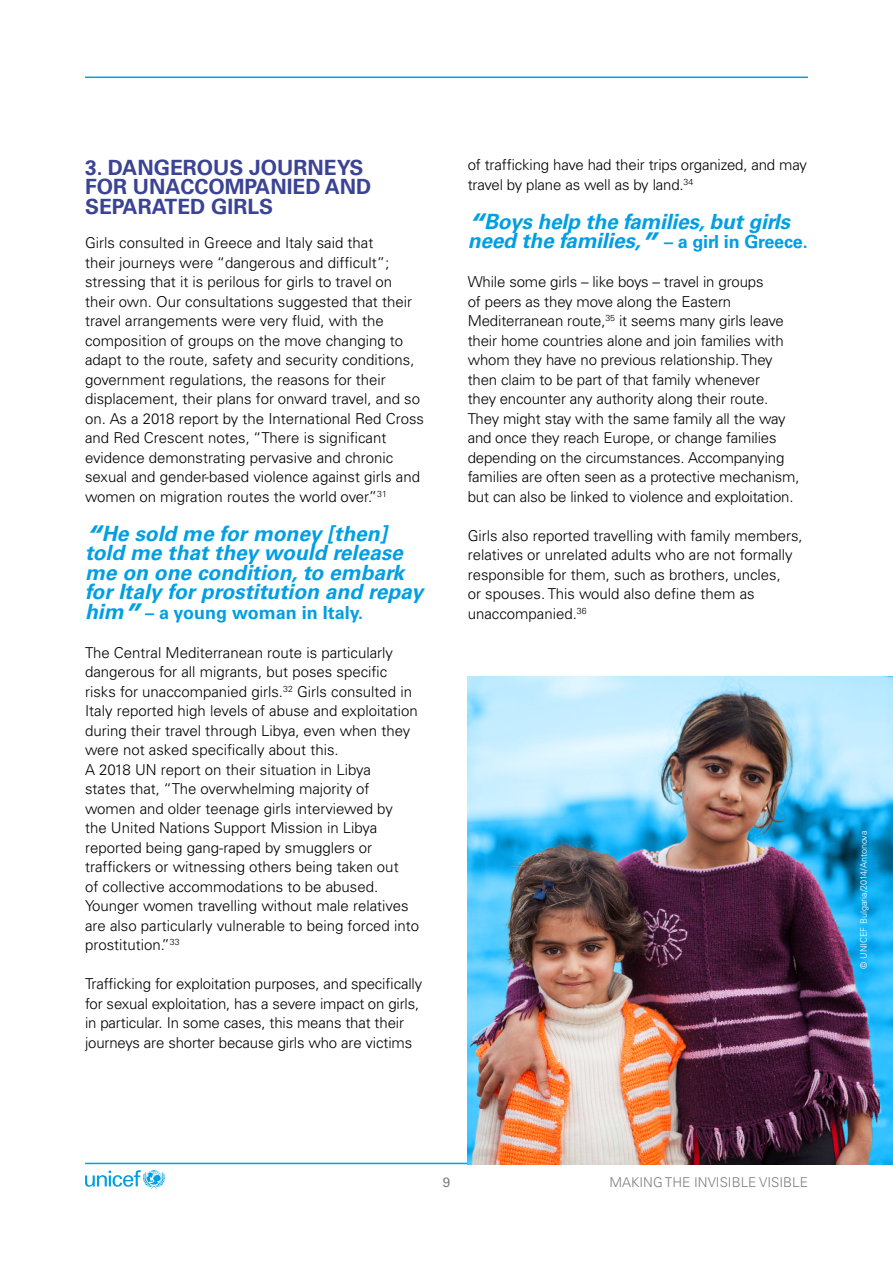
<style>
.page{position:relative;width:893px;height:1263px;background:#fff}
.page>*{position:absolute;margin:0;border:0;box-sizing:border-box;transform-origin:0 0}
.t1{font:italic 700 21px/19.5px "Univers LT Pro 65";color:#009fe3}
.t2{font:700 21px/19.5px "Univers LT Pro 65";color:#3b4395}
.t3{font:700 18px "Univers LT Pro 65";color:#009fe3}
.t4{font:300 15px/19.5px "Univers LT Pro 45";color:#000}
.t5{font:300 13.5px "Univers LT Pro 45";color:#7f7b7d}
.t6{font:13.5px "Univers LT Std";color:#7f7b7d}
.t7{font:300 9px "Univers LT Pro 45";color:#fff}
.s1{font-size:30px}
.s2{font-style:italic;font-size:21px}
.s3{font-style:italic;font-size:30px}
.s4{font-style:normal;font-size:18px}
</style>
<div class="page">
<svg style="left:85px;top:1170px;width:80px;height:18px"></svg>
<hr style="left:85px;top:1163px;width:383px;height:1px;background:#009fe3">
<hr style="left:85px;top:77px;width:723px;height:1px;background:#009fe3">
<img style="left:468px;top:676px;width:425px;height:488px">
<h1 class="t2" style="left:85px;top:158px;width:288px">3. DANGEROUS JOURNEYS<br>FOR UNACCOMPANIED AND<br>SEPARATED GIRLS</h1>
<p class="t4" style="left:85px;top:233px;width:340px">Girls consulted in Greece and Italy said that<br>their journeys were “dangerous and difficult”; stressing that it is perilous for girls to travel on their own. Our consultations suggested that their travel arrangements were very fluid, with the composition of groups on the move changing to adapt to the route, safety and security conditions, government regulations, the reasons for their displacement, their plans for onward travel, and so on. As a 2018 report by the International Red Cross and Red Crescent notes, “There is significant evidence demonstrating pervasive and chronic sexual and gender-based violence against girls and women on migration routes the world over.”<sup>31</sup></p>
<h1 class="t1" style="left:85px;top:524px;width:340px"><span class="s1">“</span>He sold me for money [then] told me that they would release me on one condition, to embark for Italy for prostitution and repay</h1>
<p class="t3" style="left:85px;top:602px;width:280px"><span class="s2">him</span><span class="s3">”</span> – a young woman in Italy.</p>
<p class="t4" style="left:85px;top:643px;width:335px">The Central Mediterranean route is particularly dangerous for all migrants, but poses specific risks for unaccompanied girls.<sup>32</sup> Girls consulted in Italy reported high levels of abuse and exploitation during their travel through Libya, even when they were not asked specifically about this.<br>A 2018 UN report on their situation in Libya<br>states that, “The overwhelming majority of women and older teenage girls interviewed by<br>the United Nations Support Mission in Libya reported being gang-raped by smugglers or traffickers or witnessing others being taken out<br>of collective accommodations to be abused.<br>Younger women travelling without male relatives are also particularly vulnerable to being forced into prostitution.”<sup>33</sup></p>
<p class="t4" style="left:85px;top:974px;width:339px">Trafficking for exploitation purposes, and specifically for sexual exploitation, has a severe impact on girls, in particular. In some cases, this means that their journeys are shorter because girls who are victims</p>
<p class="t4" style="left:468px;top:155px;width:341px">of trafficking have had their trips organized, and may travel by plane as well as by land.<sup>34</sup></p>
<h1 class="t1" style="left:468px;top:212px;width:341px"><span class="s1">“</span>Boys help the families, but girls need the families,<span class="s1">”</span> <span class="s4">– a girl in Greece.</span></h1>
<p class="t4" style="left:468px;top:272px;width:333px">While some girls – like boys – travel in groups<br>of peers as they move along the Eastern Mediterranean route,<sup>35</sup> it seems many girls leave their home countries alone and join families with whom they have no previous relationship. They then claim to be part of that family whenever<br>they encounter any authority along their route.<br>They might stay with the same family all the way and once they reach Europe, or change families depending on the circumstances. Accompanying families are often seen as a protective mechanism, but can also be linked to violence and exploitation.</p>
<p class="t4" style="left:468px;top:526px;width:337px">Girls also reported travelling with family members, relatives or unrelated adults who are not formally responsible for them, such as brothers, uncles,<br>or spouses. This would also define them as unaccompanied.<sup>36</sup></p>
<p class="t6" style="left:443px;top:1174px;width:9px">9</p>
<p class="t5" style="left:609px;top:1174px;width:200px">MAKING THE INVISIBLE VISIBLE</p>
<p class="t7" style="left:858px;top:968px;width:139px;rotate:-90deg">© UNICEF Bulgaria/2014/Antonova</p>
</div>
